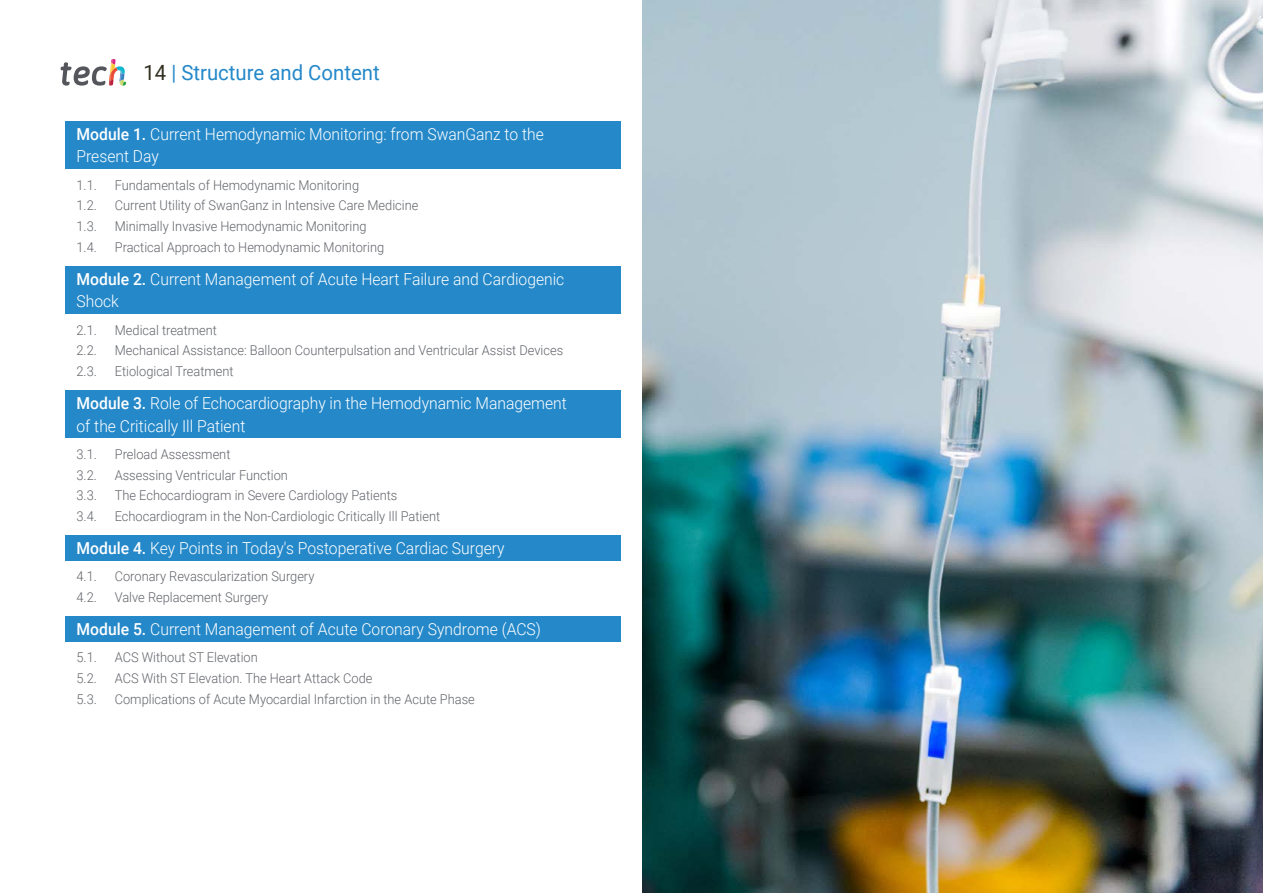
<style>
.page{position:relative;width:1263px;height:893px;background:#fff}
.page>*{position:absolute;margin:0;border:0;box-sizing:border-box;transform-origin:0 0}
.t1{font:21px "Roboto";color:#2488c9}
.t2{font:300 16.5px/22.5px "Roboto";color:#fff;scale:.95 1}
.t3{font:300 13.5px "Roboto";color:#61646a;scale:.95 1}
.s1{color:#312e20}
.s2{font-weight:500}
</style>
<div class="page">
<div style="left:65px;top:121px;width:556px;height:48px;background:#2488c9"></div>
<div style="left:65px;top:266px;width:556px;height:48px;background:#2488c9"></div>
<div style="left:65px;top:390px;width:556px;height:48px;background:#2488c9"></div>
<div style="left:65px;top:535px;width:556px;height:25px;background:#2488c9"></div>
<div style="left:65px;top:616px;width:556px;height:25px;background:#2488c9"></div>
<img style="left:642px;top:0;width:621px;height:893px">
<svg style="left:61px;top:59px;width:65px;height:27px"></svg>
<h1 class="t1" style="left:144px;top:57px;width:238px"><span class="s1">14</span> | Structure and Content</h1>
<p class="t2" style="left:77px;top:122px;width:493px"><span class="s2">Module 1.</span> Current Hemodynamic Monitoring: from SwanGanz to the<br>Present Day</p>
<p class="t3" style="left:77px;top:175px;width:23px">1.1.</p>
<p class="t3" style="left:115px;top:175px;width:259px">Fundamentals of Hemodynamic Monitoring</p>
<p class="t3" style="left:77px;top:196px;width:23px">1.2.</p>
<p class="t3" style="left:115px;top:196px;width:321px">Current Utility of SwanGanz in Intensive Care Medicine</p>
<p class="t3" style="left:77px;top:217px;width:23px">1.3.</p>
<p class="t3" style="left:115px;top:217px;width:266px">Minimally Invasive Hemodynamic Monitoring</p>
<p class="t3" style="left:77px;top:238px;width:23px">1.4.</p>
<p class="t3" style="left:115px;top:238px;width:285px">Practical Approach to Hemodynamic Monitoring</p>
<p class="t2" style="left:77px;top:267px;width:515px"><span class="s2">Module 2.</span> Current Management of Acute Heart Failure and Cardiogenic<br>Shock</p>
<p class="t3" style="left:77px;top:320px;width:23px">2.1.</p>
<p class="t3" style="left:115px;top:320px;width:109px">Medical treatment</p>
<p class="t3" style="left:77px;top:341px;width:23px">2.2.</p>
<p class="t3" style="left:115px;top:341px;width:473px">Mechanical Assistance: Balloon Counterpulsation and Ventricular Assist Devices</p>
<p class="t3" style="left:77px;top:362px;width:23px">2.3.</p>
<p class="t3" style="left:115px;top:362px;width:127px">Etiological Treatment</p>
<p class="t2" style="left:77px;top:391px;width:518px"><span class="s2">Module 3.</span> Role of Echocardiography in the Hemodynamic Management of the Critically Ill Patient</p>
<p class="t3" style="left:77px;top:445px;width:23px">3.1.</p>
<p class="t3" style="left:115px;top:445px;width:123px">Preload Assessment</p>
<p class="t3" style="left:77px;top:465px;width:23px">3.2.</p>
<p class="t3" style="left:115px;top:465px;width:184px">Assessing Ventricular Function</p>
<p class="t3" style="left:77px;top:486px;width:23px">3.3.</p>
<p class="t3" style="left:115px;top:486px;width:299px">The Echocardiogram in Severe Cardiology Patients</p>
<p class="t3" style="left:77px;top:507px;width:23px">3.4.</p>
<p class="t3" style="left:115px;top:507px;width:344px">Echocardiogram in the Non-Cardiologic Critically Ill Patient</p>
<p class="t2" style="left:77px;top:537px;width:452px"><span class="s2">Module 4.</span> Key Points in Today's Postoperative Cardiac Surgery</p>
<p class="t3" style="left:77px;top:567px;width:23px">4.1.</p>
<p class="t3" style="left:115px;top:567px;width:212px">Coronary Revascularization Surgery</p>
<p class="t3" style="left:77px;top:588px;width:23px">4.2.</p>
<p class="t3" style="left:115px;top:588px;width:163px">Valve Replacement Surgery</p>
<p class="t2" style="left:77px;top:618px;width:490px"><span class="s2">Module 5.</span> Current Management of Acute Coronary Syndrome (ACS)</p>
<p class="t3" style="left:77px;top:648px;width:23px">5.1.</p>
<p class="t3" style="left:115px;top:648px;width:152px">ACS Without ST Elevation</p>
<p class="t3" style="left:77px;top:669px;width:23px">5.2.</p>
<p class="t3" style="left:115px;top:669px;width:273px">ACS With ST Elevation. The Heart Attack Code</p>
<p class="t3" style="left:77px;top:690px;width:23px">5.3.</p>
<p class="t3" style="left:115px;top:690px;width:380px">Complications of Acute Myocardial Infarction in the Acute Phase</p>
</div>
